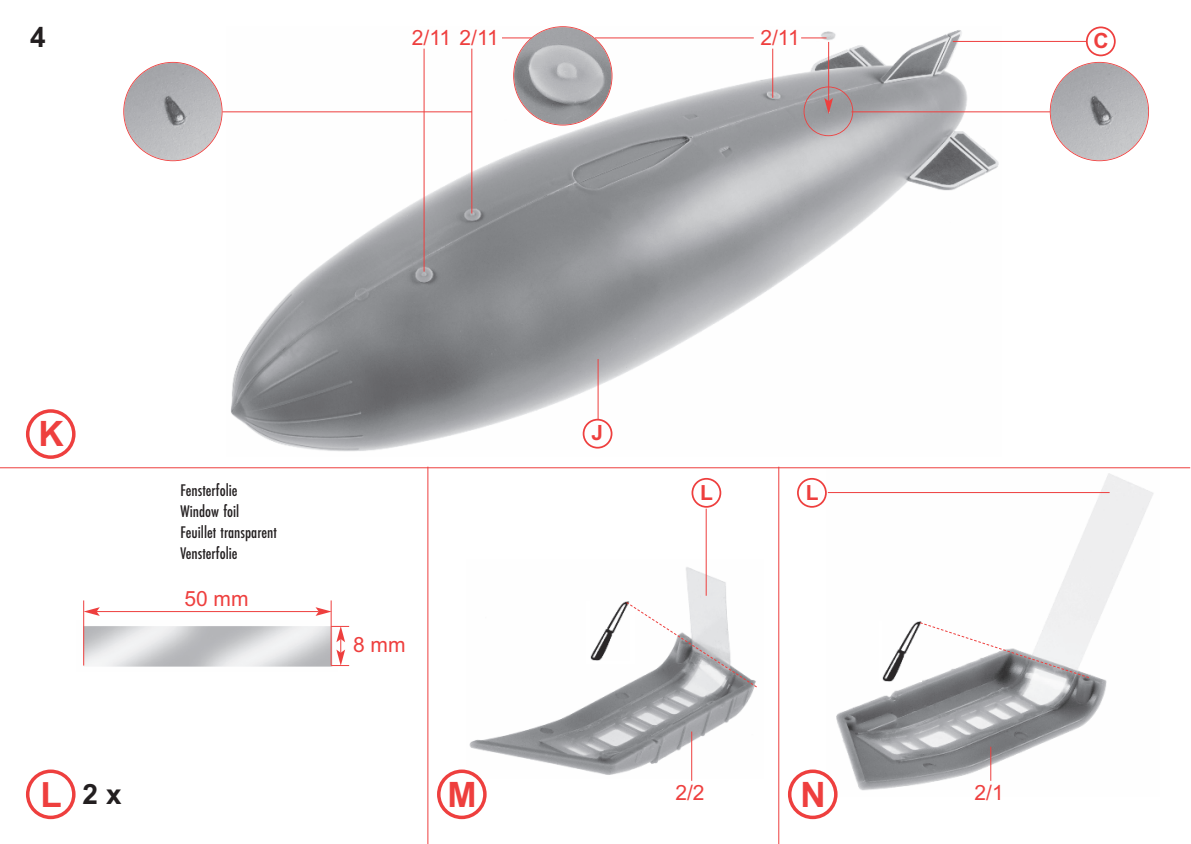
<style>
.page{position:relative;width:1191px;height:844px;background:#fff}
.page>*{position:absolute;margin:0;border:0;box-sizing:border-box;transform-origin:0 0}
.t1{font:700 35px "Arial";color:#ee3f3e}
.t2{font:700 28px "Arial";color:#231f20}
.t3{font:21px "Arial";letter-spacing:-.035em;color:#ee3f3e}
.t4{font:700 21px "Arial";color:#ee3f3e}
.t5{font:17.5px/21px "Futura EF Medium Con";color:#231f20}
.s1{font-size:35px;color:#ee3f3e}
</style>
<div class="page">
<hr style="left:778px;top:466px;width:1px;height:377px;background:#ee3f3e">
<hr style="left:427px;top:466px;width:1px;height:377px;background:#ee3f3e">
<hr style="left:0;top:467px;width:1190px;height:1px;background:#ee3f3e">
<img style="left:227px;top:27px;width:774px;height:425px">
<img style="left:826px;top:473px;width:328px;height:323px">
<img style="left:469px;top:559px;width:285px;height:219px">
<div style="left:586px;top:601px;width:49px;height:63px;background:#fff"></div>
<img style="left:590px;top:602px;width:35px;height:58px">
<img style="left:83px;top:620px;width:254px;height:47px">
<img style="left:1050px;top:63px;width:98px;height:97px;border-radius:50%">
<div style="left:1049px;top:62px;width:100px;height:99px;border:2px solid #ee3f3e;border-radius:50%"></div>
<img style="left:124px;top:63px;width:98px;height:97px;border-radius:50%">
<div style="left:123px;top:62px;width:99px;height:99px;border:2px solid #ee3f3e;border-radius:50%"></div>
<div style="left:803px;top:86px;width:50px;height:50px;border:2px solid #ee3f3e;border-radius:50%"></div>
<img style="left:514px;top:28px;width:97px;height:97px;border-radius:50%">
<div style="left:513px;top:26px;width:99px;height:99px;border:2px solid #ee3f3e;border-radius:50%"></div>
<hr style="left:97px;top:611px;width:221px;height:1px;background:#ee3f3e">
<svg style="left:315px;top:607px;width:16px;height:8px"></svg>
<svg style="left:84px;top:607px;width:16px;height:8px"></svg>
<svg style="left:1086px;top:26px;width:29px;height:30px"></svg>
<hr style="left:772px;top:49px;width:1px;height:49px;background:#ee3f3e">
<hr style="left:471px;top:49px;width:1px;height:164px;background:#ee3f3e">
<hr style="left:597px;top:359px;width:1px;height:61px;background:#ee3f3e">
<hr style="left:705px;top:508px;width:1px;height:87px;background:#ee3f3e">
<hr style="left:828px;top:492px;width:281px;height:1px;background:#ee3f3e">
<hr style="left:691px;top:731px;width:1px;height:49px;background:#ee3f3e">
<svg style="left:625px;top:601px;width:132px;height:87px"></svg>
<div style="left:879px;top:621px;width:42px;height:60px;background:#fff"></div>
<img style="left:883px;top:621px;width:36px;height:60px">
<svg style="left:919px;top:621px;width:171px;height:57px"></svg>
<hr style="left:423px;top:49px;width:1px;height:222px;background:#ee3f3e">
<hr style="left:83px;top:600px;width:1px;height:65px;background:#ee3f3e">
<hr style="left:331px;top:600px;width:1px;height:65px;background:#ee3f3e">
<svg style="left:331px;top:625px;width:18px;height:41px"></svg>
<hr style="left:952px;top:41px;width:135px;height:1px;background:#ee3f3e">
<hr style="left:851px;top:111px;width:199px;height:1px;background:#ee3f3e">
<hr style="left:222px;top:111px;width:250px;height:1px;background:#ee3f3e">
<svg style="left:801px;top:37px;width:25px;height:1px"></svg>
<hr style="left:595px;top:37px;width:159px;height:1px;background:#ee3f3e">
<svg style="left:502px;top:37px;width:29px;height:1px"></svg>
<hr style="left:828px;top:42px;width:1px;height:59px;background:#ee3f3e">
<svg style="left:824px;top:98px;width:9px;height:16px"></svg>
<svg style="left:26px;top:409px;width:50px;height:50px"></svg>
<svg style="left:582px;top:418px;width:30px;height:30px"></svg>
<svg style="left:26px;top:769px;width:50px;height:50px"></svg>
<svg style="left:437px;top:769px;width:49px;height:50px"></svg>
<svg style="left:788px;top:769px;width:49px;height:50px"></svg>
<svg style="left:691px;top:478px;width:30px;height:29px"></svg>
<svg style="left:797px;top:478px;width:29px;height:29px"></svg>
<hr style="left:990px;top:746px;width:1px;height:34px;background:#ee3f3e">
<h2 class="t2" style="left:30px;top:21px;width:17px">4</h2>
<p class="t3" style="left:412px;top:25px;width:89px">2/11 2/11</p>
<p class="t3" style="left:760px;top:25px;width:41px">2/11</p>
<p class="t4" style="left:1093px;top:29px;width:17px">C</p>
<h1 class="t1" style="left:38px;top:413px;width:27px">K</h1>
<p class="t4" style="left:591px;top:421px;width:13px">J</p>
<p class="t5" style="left:180px;top:480px;width:98px">Fensterfolie<br>Window foil<br>Feuillet transparent<br>Vensterfolie</p>
<p class="t3" style="left:184px;top:586px;width:66px">50 mm</p>
<p class="t3" style="left:353px;top:631px;width:54px">8 mm</p>
<p class="t4" style="left:700px;top:480px;width:14px">L</p>
<p class="t4" style="left:805px;top:480px;width:14px">L</p>
<h2 class="t2" style="left:40px;top:777px;width:83px"><span class="s1">L</span> 2x</h2>
<h1 class="t1" style="left:447px;top:773px;width:31px">M</h1>
<h1 class="t1" style="left:800px;top:773px;width:27px">N</h1>
<p class="t3" style="left:675px;top:780px;width:31px">2/2</p>
<p class="t3" style="left:974px;top:780px;width:31px">2/1</p>
</div>
